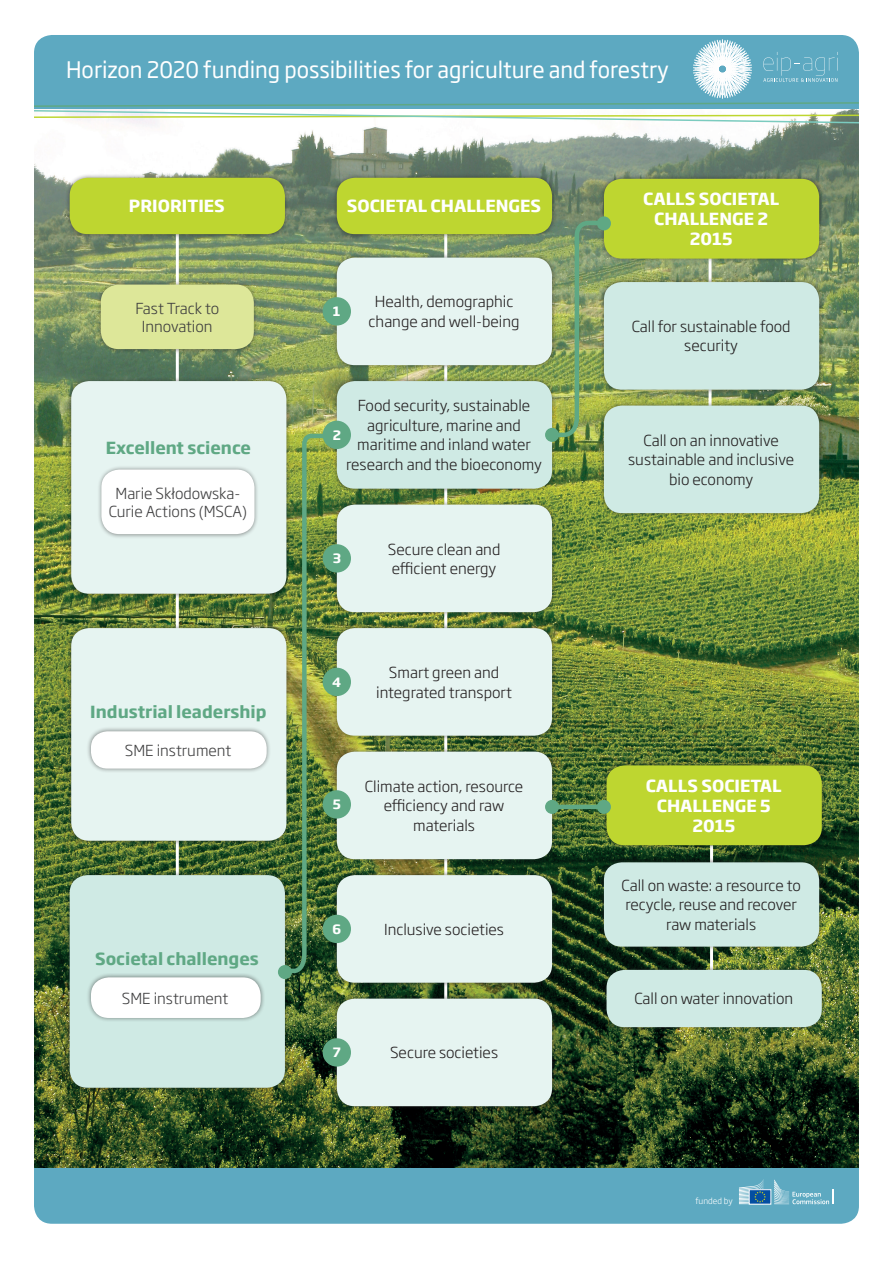
<style>
.page{position:relative;width:893px;height:1263px;background:#fff}
.page>*{position:absolute;margin:0;border:0;box-sizing:border-box;transform-origin:0 0}
.t1{font:22.5px "Soho Gothic Std";color:#fff;scale:.95 1}
.t2{font:700 16.5px "Soho Gothic Pro";color:#fff}
.t3{font:700 16.5px "Soho Gothic Pro";color:#5fa884}
.t4{font:300 15px/19.5px "Soho Gothic Pro";color:#231f20}
.t5{font:300 15px "Soho Gothic Pro";color:#3e3e3f}
.t6{font:700 12.75px "Soho Gothic Pro";color:#fff}
.t7{font:300 8.25px "Soho Gothic Pro";color:#fff}
</style>
<div class="page">
<img style="left:34px;top:35px;width:825px;height:1189px">
<p class="t1" style="left:66px;top:56px;width:636px">Horizon 2020 funding possibilities for agriculture and forestry</p>
<p class="t2" style="left:129px;top:193px;width:97px">PRIORITIES</p>
<p class="t5" style="left:135px;top:296px;width:85px">Fast Track to</p>
<p class="t5" style="left:142px;top:314px;width:72px">Innovation</p>
<p class="t3" style="left:106px;top:434px;width:147px">Excellent science</p>
<p class="t5" style="left:115px;top:481px;width:126px">Marie Skłodowska-</p>
<p class="t5" style="left:109px;top:499px;width:140px">Curie Actions (MSCA)</p>
<p class="t3" style="left:90px;top:699px;width:178px">Industrial leadership</p>
<p class="t5" style="left:125px;top:739px;width:108px">SME instrument</p>
<p class="t3" style="left:95px;top:946px;width:165px">Societal challenges</p>
<p class="t5" style="left:122px;top:986px;width:108px">SME instrument</p>
<p class="t2" style="left:347px;top:193px;width:196px">SOCIETAL CHALLENGES</p>
<p class="t2" style="left:643px;top:186px;width:138px">CALLS SOCIETAL</p>
<p class="t2" style="left:654px;top:206px;width:116px">CHALLENGE 2</p>
<p class="t2" style="left:690px;top:226px;width:44px">2015</p>
<p class="t6" style="left:333px;top:301px;width:9px">1</p>
<p class="t4" style="left:375px;top:291px;width:140px">Health, demographic</p>
<p class="t4" style="left:369px;top:311px;width:152px">change and well-being</p>
<p class="t4" style="left:632px;top:316px;width:160px">Call for sustainable food</p>
<p class="t4" style="left:684px;top:335px;width:55px">security</p>
<p class="t4" style="left:358px;top:395px;width:174px">Food security, sustainable</p>
<p class="t4" style="left:367px;top:415px;width:155px">agriculture, marine and</p>
<p class="t4" style="left:357px;top:434px;width:175px">maritime and inland water</p>
<p class="t4" style="left:346px;top:454px;width:197px">research and the bioeconomy</p>
<p class="t6" style="left:333px;top:425px;width:10px">2</p>
<p class="t6" style="left:333px;top:548px;width:10px">3</p>
<p class="t4" style="left:388px;top:538px;width:114px">Secure clean and</p>
<p class="t4" style="left:392px;top:558px;width:106px">efficient energy</p>
<p class="t6" style="left:332px;top:672px;width:11px">4</p>
<p class="t4" style="left:389px;top:662px;width:112px">Smart green and</p>
<p class="t4" style="left:376px;top:681px;width:137px">integrated transport</p>
<p class="t6" style="left:333px;top:794px;width:10px">5</p>
<p class="t4" style="left:365px;top:775px;width:160px">Climate action, resource</p>
<p class="t4" style="left:384px;top:795px;width:122px">efficiency and raw</p>
<p class="t4" style="left:413px;top:814px;width:63px">materials</p>
<p class="t6" style="left:332px;top:919px;width:10px">6</p>
<p class="t4" style="left:384px;top:918px;width:121px">Inclusive societies</p>
<p class="t6" style="left:333px;top:1042px;width:10px">7</p>
<p class="t4" style="left:390px;top:1042px;width:110px">Secure societies</p>
<p class="t4" style="left:644px;top:429px;width:137px">Call on an innovative</p>
<p class="t4" style="left:628px;top:449px;width:167px">sustainable and inclusive</p>
<p class="t4" style="left:669px;top:468px;width:86px">bio economy</p>
<p class="t2" style="left:646px;top:773px;width:138px">CALLS SOCIETAL</p>
<p class="t2" style="left:657px;top:792px;width:115px">CHALLENGE 5</p>
<p class="t2" style="left:692px;top:812px;width:44px">2015</p>
<p class="t4" style="left:622px;top:875px;width:181px">Call on waste: a resource to recycle, reuse and recover</p>
<p class="t4" style="left:666px;top:914px;width:91px">raw materials</p>
<p class="t4" style="left:634px;top:988px;width:160px">Call on water innovation</p>
<p class="t7" style="left:695px;top:1194px;width:39px">funded by</p>
</div>
